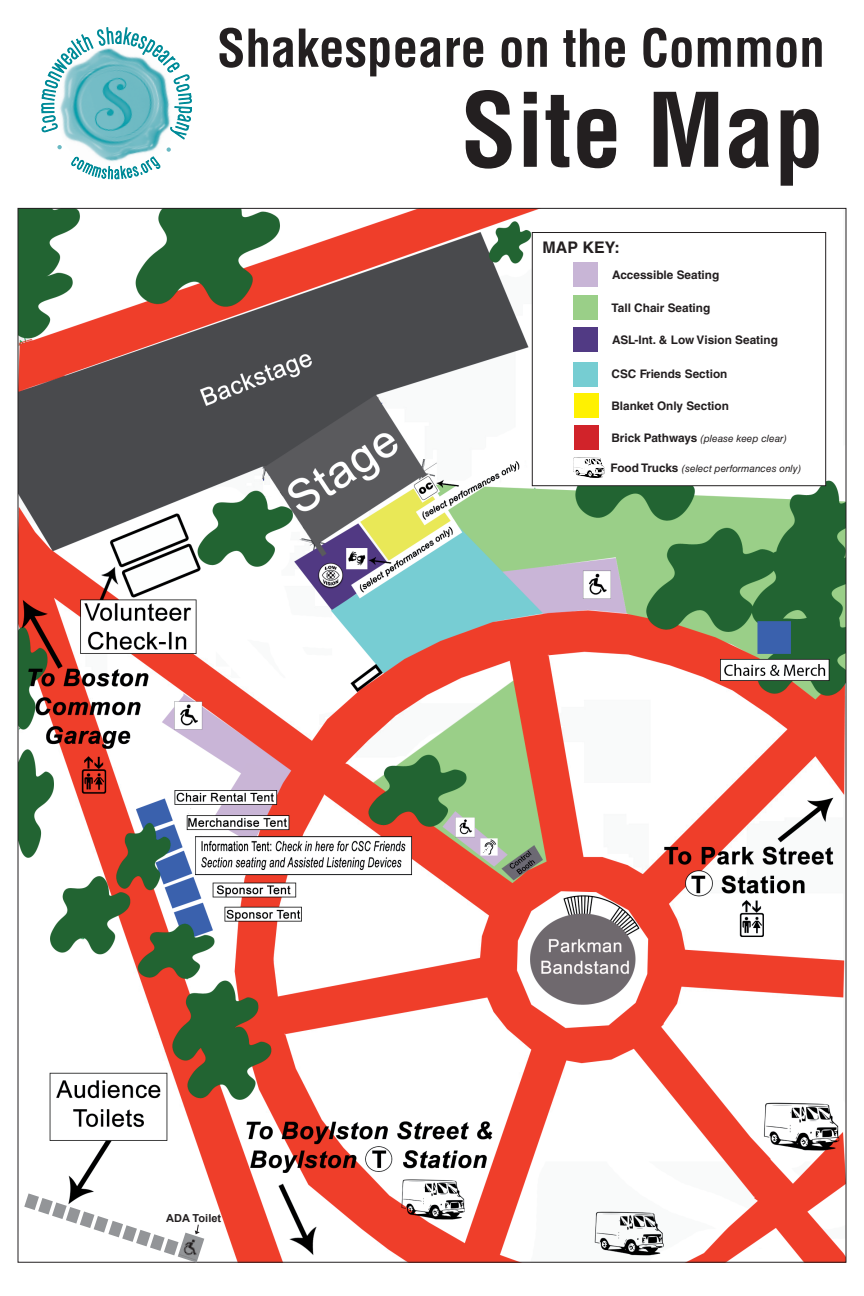
<style>
.page{position:relative;width:864px;height:1296px;background:#fff}
.page>*{position:absolute;margin:0;border:0;box-sizing:border-box;transform-origin:0 0}
.t1{font:700 condensed 100px "Helvetica LT Std";color:#231f20}
.t2{font:700 condensed 51px "Helvetica LT Std";color:#231f20}
.t3{font:700 16px "Helvetica LT Std";color:#231f20}
.t4{font:700 11.8px "Helvetica LT Std";color:#231f20}
.t5{font:700 11px "Arial";color:#231f20}
.t6{font:italic 10px "Helvetica LT Std";color:#231f20}
.s1{font-weight:700;font-style:normal;font-size:11.8px}
</style>
<div class="page">
<img style="left:20px;top:210px;width:824px;height:1050px">
<img style="left:58px;top:139px;width:126px;height:17px">
<svg style="left:57px;top:145px;width:5px;height:4px"></svg>
<svg style="left:167px;top:147px;width:4px;height:5px"></svg>
<div style="left:532px;top:233px;width:294px;height:253px;background:#fff"></div>
<div style="left:532px;top:232px;width:294px;height:254px;border:1px solid #231f20"></div>
<div style="left:573px;top:263px;width:25px;height:24px;background:#c8b5d6"></div>
<div style="left:573px;top:295px;width:25px;height:24px;background:#9acf88"></div>
<div style="left:573px;top:328px;width:25px;height:24px;background:#513a84"></div>
<div style="left:573px;top:362px;width:25px;height:24px;background:#76cdd2"></div>
<div style="left:574px;top:394px;width:25px;height:24px;background:#fff101"></div>
<svg style="left:24px;top:1193px;width:180px;height:70px"></svg>
<img style="left:573px;top:458px;width:31px;height:19px">
<div style="left:574px;top:426px;width:25px;height:24px;background:#d1232a"></div>
<svg style="left:41px;top:27px;width:151px;height:112px"></svg>
<svg style="left:71px;top:156px;width:90px;height:23px"></svg>
<h2 class="t2" style="left:217px;top:16px;width:609px">Shakespeare on the Common</h2>
<h1 class="t1" style="left:461px;top:68px;width:366px">Site Map</h1>
<h3 class="t3" style="left:542px;top:237px;width:79px">MAP Key:</h3>
<p class="t4" style="left:612px;top:268px;width:109px">Accessible Seating</p>
<p class="t4" style="left:612px;top:301px;width:100px">Tall Chair Seating</p>
<p class="t4" style="left:612px;top:333px;width:167px">ASL-Int. &amp; Low Vision Seating</p>
<p class="t4" style="left:612px;top:367px;width:117px">CSC Friends Section</p>
<p class="t4" style="left:611px;top:399px;width:119px">Blanket Only Section</p>
<p class="t6" style="left:611px;top:433px;width:177px"><span class="s1">Brick Pathways</span> (please keep clear)</p>
<p class="t5" style="left:166px;top:1211px;width:56px">ADA Toilet</p>
<p class="t6" style="left:611px;top:463px;width:192px"><span class="s1">Food Trucks</span> (select performances only)</p>
</div>
